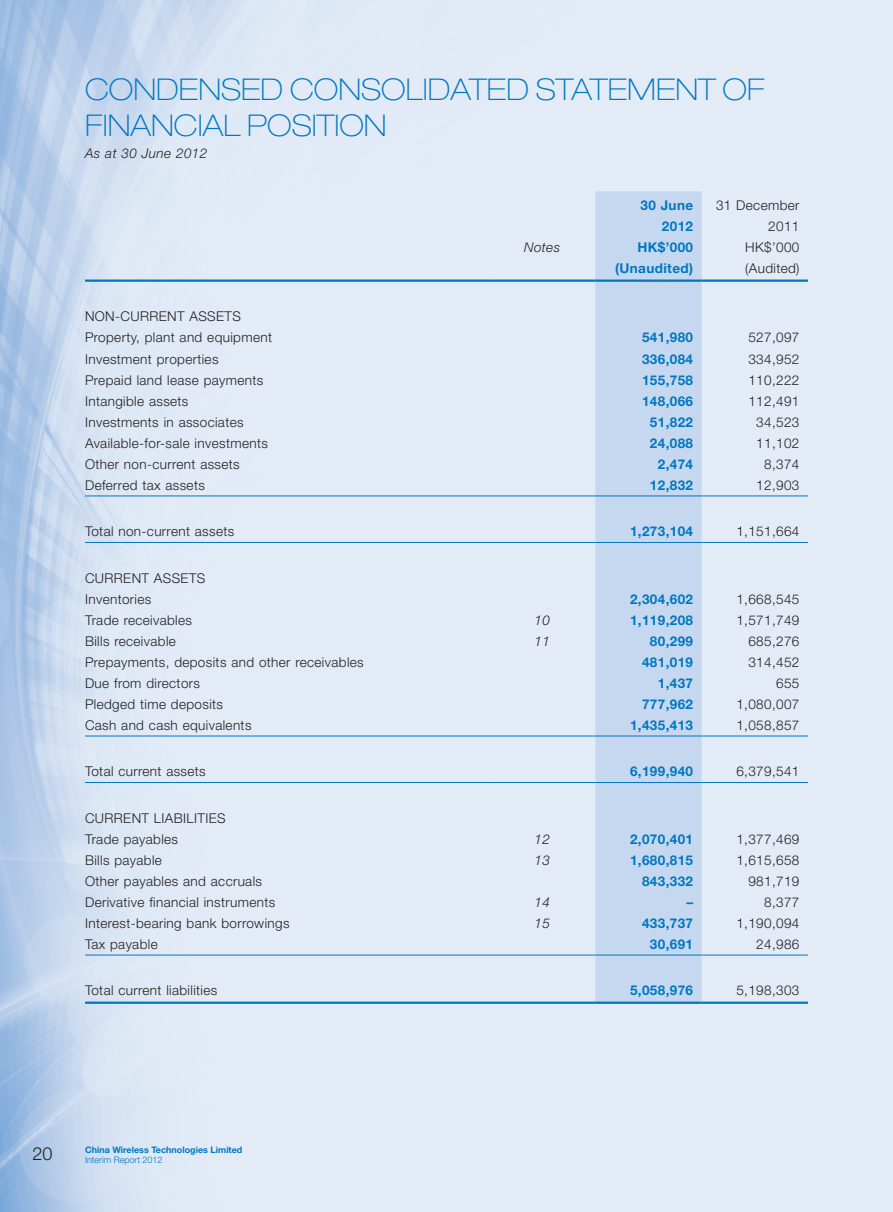
<style>
.page{position:relative;width:893px;height:1212px;background:#fff}
.page>*{position:absolute;margin:0;border:0;box-sizing:border-box;transform-origin:0 0}
.t1{font:100 expanded 30px/36px "Helvetica Neue LT Std";color:#0077c0}
.t2{font:300 18px "Helvetica Neue LT Std";color:#231f20}
.t3{font:300 13.5px/21px "Helvetica Neue LT Std";letter-spacing:.03em;color:#231f20}
.t4{font:700 13.5px/21px "Helvetica Neue LT Std";letter-spacing:.03em;color:#0077c0;text-align:right}
.t5{font:italic 300 13.5px "Helvetica Neue LT Std";letter-spacing:.03em;color:#231f20}
.t6{font:700 9px "Helvetica Neue LT Std";color:#0077c0}
.t7{font:300 9px "Helvetica Neue LT Std";color:#0077c0}
</style>
<div class="page">
<div style="left:595px;top:191px;width:107px;height:810px;background:#c6d8ef"></div>
<div style="left:595px;top:275px;width:107px;height:7px;background:#c6d8ef"></div>
<hr style="left:85px;top:279px;width:404px;height:3px;background:#0077c0">
<hr style="left:489px;top:279px;width:106px;height:3px;background:#0077c0">
<hr style="left:595px;top:279px;width:107px;height:3px;background:#0077c0">
<hr style="left:702px;top:279px;width:106px;height:3px;background:#0077c0">
<hr style="left:85px;top:495px;width:404px;height:1px;background:#0077c0">
<hr style="left:489px;top:495px;width:106px;height:1px;background:#0077c0">
<hr style="left:595px;top:495px;width:107px;height:1px;background:#0077c0">
<hr style="left:702px;top:495px;width:106px;height:1px;background:#0077c0">
<hr style="left:85px;top:542px;width:404px;height:1px;background:#0077c0">
<hr style="left:489px;top:542px;width:106px;height:1px;background:#0077c0">
<hr style="left:595px;top:542px;width:107px;height:1px;background:#0077c0">
<hr style="left:702px;top:542px;width:106px;height:1px;background:#0077c0">
<hr style="left:85px;top:736px;width:404px;height:1px;background:#0077c0">
<hr style="left:489px;top:736px;width:106px;height:1px;background:#0077c0">
<hr style="left:595px;top:736px;width:107px;height:1px;background:#0077c0">
<hr style="left:702px;top:736px;width:106px;height:1px;background:#0077c0">
<hr style="left:85px;top:782px;width:404px;height:1px;background:#0077c0">
<hr style="left:489px;top:782px;width:106px;height:1px;background:#0077c0">
<hr style="left:595px;top:782px;width:107px;height:1px;background:#0077c0">
<hr style="left:702px;top:782px;width:106px;height:1px;background:#0077c0">
<hr style="left:85px;top:955px;width:404px;height:1px;background:#0077c0">
<hr style="left:489px;top:955px;width:106px;height:1px;background:#0077c0">
<hr style="left:595px;top:955px;width:107px;height:1px;background:#0077c0">
<hr style="left:702px;top:955px;width:106px;height:1px;background:#0077c0">
<hr style="left:85px;top:1001px;width:404px;height:3px;background:#0077c0">
<hr style="left:489px;top:1001px;width:106px;height:3px;background:#0077c0">
<hr style="left:595px;top:1001px;width:107px;height:3px;background:#0077c0">
<hr style="left:702px;top:1001px;width:106px;height:3px;background:#0077c0">
<h1 class="t1" style="left:85px;top:71px;width:681px">CONDENSED CONSOLIDATED STATEMENT OF<br>FINANCIAL POSITION</h1>
<p class="t5" style="left:85px;top:145px;width:124px">As at 30 June 2012</p>
<p class="t4" style="left:640px;top:194px;width:54px">30 June<br>2012</p>
<p class="t3" style="left:716px;top:194px;width:85px;text-align:right">31 December<br>2011</p>
<p class="t3" style="left:85px;top:306px;width:189px">NON-CURRENT ASSETS<br>Property, plant and equipment</p>
<p class="t5" style="left:524px;top:239px;width:38px">Notes</p>
<p class="t4" style="left:637px;top:236px;width:57px">HK$’000</p>
<p class="t3" style="left:745px;top:236px;width:56px">HK$’000</p>
<p class="t4" style="left:615px;top:257px;width:80px">(Unaudited)</p>
<p class="t3" style="left:745px;top:257px;width:56px">(Audited)</p>
<p class="t4" style="left:642px;top:327px;width:53px">541,980</p>
<p class="t3" style="left:748px;top:327px;width:53px">527,097</p>
<p class="t3" style="left:85px;top:348px;width:135px">Investment properties</p>
<p class="t4" style="left:642px;top:348px;width:53px">336,084</p>
<p class="t3" style="left:748px;top:348px;width:53px">334,952</p>
<p class="t3" style="left:85px;top:369px;width:180px">Prepaid land lease payments</p>
<p class="t4" style="left:642px;top:369px;width:53px">155,758</p>
<p class="t3" style="left:748px;top:369px;width:53px">110,222</p>
<p class="t3" style="left:85px;top:390px;width:105px">Intangible assets</p>
<p class="t4" style="left:642px;top:390px;width:53px">148,066</p>
<p class="t3" style="left:748px;top:390px;width:53px">112,491</p>
<p class="t3" style="left:85px;top:411px;width:160px">Investments in associates</p>
<p class="t4" style="left:650px;top:411px;width:45px">51,822</p>
<p class="t3" style="left:756px;top:411px;width:45px">34,523</p>
<p class="t3" style="left:85px;top:432px;width:184px">Available-for-sale investments</p>
<p class="t4" style="left:650px;top:432px;width:45px">24,088</p>
<p class="t3" style="left:756px;top:432px;width:45px">11,102</p>
<p class="t3" style="left:85px;top:453px;width:156px">Other non-current assets</p>
<p class="t4" style="left:658px;top:453px;width:37px">2,474</p>
<p class="t3" style="left:764px;top:453px;width:37px">8,374</p>
<p class="t3" style="left:85px;top:474px;width:121px">Deferred tax assets</p>
<p class="t4" style="left:650px;top:474px;width:45px">12,832</p>
<p class="t3" style="left:756px;top:474px;width:45px">12,903</p>
<p class="t3" style="left:85px;top:520px;width:151px">Total non-current assets</p>
<p class="t4" style="left:630px;top:520px;width:65px">1,273,104</p>
<p class="t3" style="left:736px;top:520px;width:65px">1,151,664</p>
<p class="t3" style="left:85px;top:567px;width:122px">CURRENT ASSETS<br>Inventories</p>
<p class="t4" style="left:630px;top:588px;width:65px">2,304,602</p>
<p class="t3" style="left:736px;top:588px;width:65px">1,668,545</p>
<p class="t3" style="left:85px;top:609px;width:108px">Trade receivables</p>
<p class="t5" style="left:534px;top:612px;width:17px">10</p>
<p class="t4" style="left:630px;top:609px;width:65px">1,119,208</p>
<p class="t3" style="left:736px;top:609px;width:65px">1,571,749</p>
<p class="t3" style="left:85px;top:630px;width:92px">Bills receivable</p>
<p class="t5" style="left:534px;top:633px;width:17px">11</p>
<p class="t4" style="left:650px;top:630px;width:45px">80,299</p>
<p class="t3" style="left:748px;top:630px;width:53px">685,276</p>
<p class="t3" style="left:85px;top:651px;width:280px">Prepayments, deposits and other receivables</p>
<p class="t4" style="left:642px;top:651px;width:53px">481,019</p>
<p class="t3" style="left:748px;top:651px;width:53px">314,452</p>
<p class="t3" style="left:85px;top:672px;width:116px">Due from directors</p>
<p class="t4" style="left:658px;top:672px;width:37px">1,437</p>
<p class="t3" style="left:776px;top:672px;width:25px">655</p>
<p class="t3" style="left:85px;top:693px;width:140px">Pledged time deposits</p>
<p class="t4" style="left:642px;top:693px;width:53px">777,962</p>
<p class="t3" style="left:736px;top:693px;width:65px">1,080,007</p>
<p class="t3" style="left:85px;top:714px;width:168px">Cash and cash equivalents</p>
<p class="t4" style="left:630px;top:714px;width:65px">1,435,413</p>
<p class="t3" style="left:736px;top:714px;width:65px">1,058,857</p>
<p class="t3" style="left:85px;top:760px;width:122px">Total current assets</p>
<p class="t4" style="left:630px;top:760px;width:65px">6,199,940</p>
<p class="t3" style="left:736px;top:760px;width:65px">6,379,541</p>
<p class="t3" style="left:85px;top:807px;width:142px">CURRENT LIABILITIES<br>Trade payables</p>
<p class="t5" style="left:534px;top:831px;width:17px">12</p>
<p class="t4" style="left:630px;top:828px;width:65px">2,070,401</p>
<p class="t3" style="left:736px;top:828px;width:65px">1,377,469</p>
<p class="t3" style="left:85px;top:849px;width:78px">Bills payable</p>
<p class="t5" style="left:534px;top:852px;width:17px">13</p>
<p class="t4" style="left:630px;top:849px;width:65px">1,680,815</p>
<p class="t3" style="left:736px;top:849px;width:65px">1,615,658</p>
<p class="t3" style="left:85px;top:870px;width:179px">Other payables and accruals</p>
<p class="t4" style="left:642px;top:870px;width:53px">843,332</p>
<p class="t3" style="left:748px;top:870px;width:53px">981,719</p>
<p class="t3" style="left:85px;top:891px;width:192px">Derivative financial instruments</p>
<p class="t5" style="left:534px;top:894px;width:17px">14</p>
<p class="t4" style="left:686px;top:891px;width:8px">–</p>
<p class="t3" style="left:764px;top:891px;width:37px">8,377</p>
<p class="t3" style="left:85px;top:912px;width:206px">Interest-bearing bank borrowings</p>
<p class="t5" style="left:534px;top:915px;width:17px">15</p>
<p class="t4" style="left:642px;top:912px;width:53px">433,737</p>
<p class="t3" style="left:736px;top:912px;width:65px">1,190,094</p>
<p class="t3" style="left:85px;top:933px;width:74px">Tax payable</p>
<p class="t4" style="left:650px;top:933px;width:45px">30,691</p>
<p class="t3" style="left:756px;top:933px;width:45px">24,986</p>
<p class="t3" style="left:85px;top:979px;width:134px">Total current liabilities</p>
<p class="t4" style="left:630px;top:979px;width:65px">5,058,976</p>
<p class="t3" style="left:736px;top:979px;width:65px">5,198,303</p>
<h2 class="t2" style="left:33px;top:1143px;width:22px">20</h2>
<p class="t6" style="left:85px;top:1144px;width:159px">China Wireless Technologies Limited</p>
<p class="t7" style="left:85px;top:1155px;width:79px">Interim Report 2012</p>
</div>
